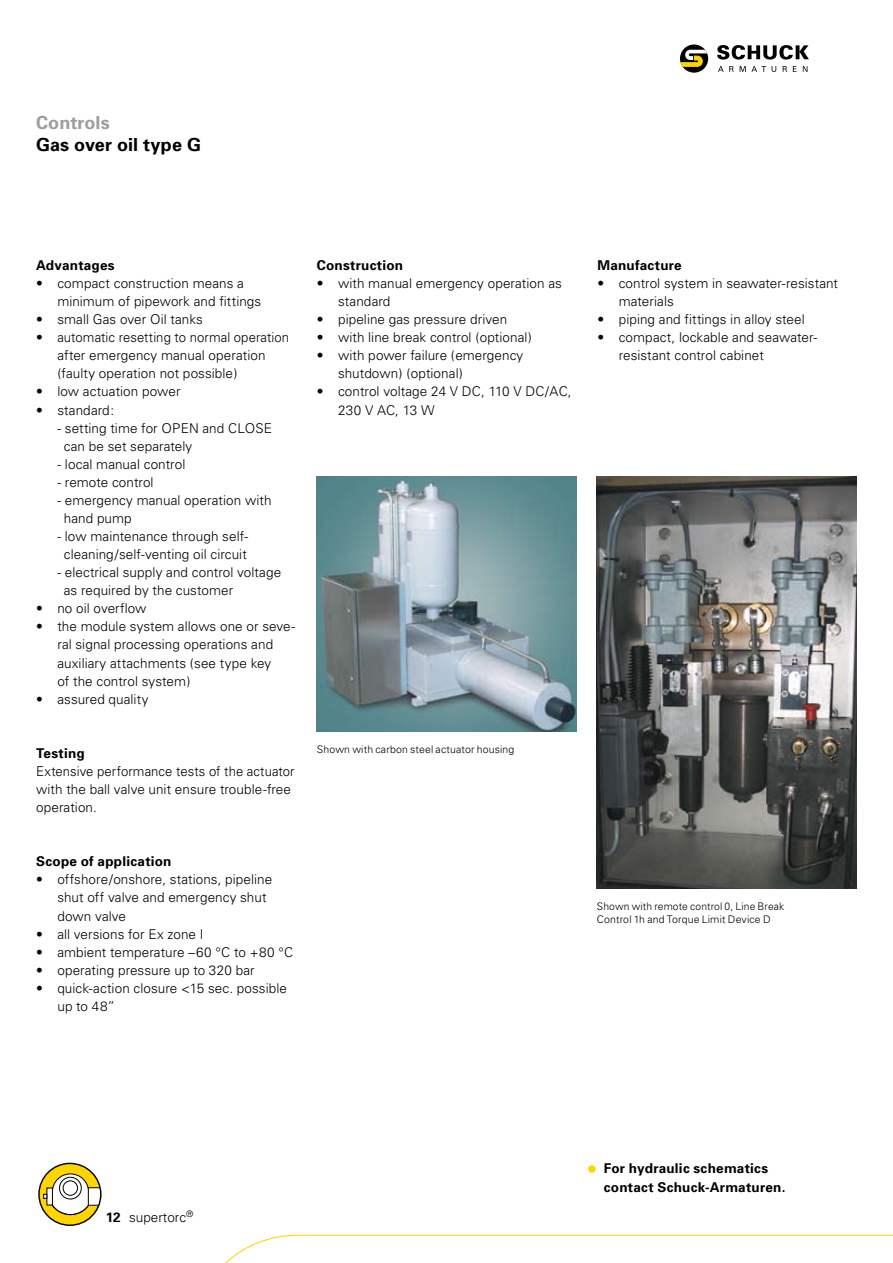
<style>
.page{position:relative;width:893px;height:1263px;background:#fff}
.page>*{position:absolute;margin:0;border:0;box-sizing:border-box;transform-origin:0 0}
.t1{font:700 18px "Univers";letter-spacing:.005em;color:#000}
.t2{font:700 18px "Univers";letter-spacing:.005em;color:#9c9d9f}
.t3{font:300 13.5px/18px "Univers";letter-spacing:.005em;color:#000}
.t4{font:700 13.5px/18px "Univers";letter-spacing:.02em;color:#000}
.t5{font:300 10.5px/13.5px "Univers";letter-spacing:.015em;color:#000}
.s1{font-weight:700}
.s2{font-size:30px;color:#ffd500}
</style>
<div class="page">
<svg style="left:39px;top:1163px;width:62px;height:62px"></svg>
<svg style="left:43px;top:1173px;width:58px;height:42px"></svg>
<div style="left:38px;top:1163px;width:64px;height:63px;border:1px solid #000;border-radius:50%"></div>
<svg style="left:225px;top:1234px;width:668px;height:29px"></svg>
<svg style="left:717px;top:45px;width:92px;height:15px"></svg>
<svg style="left:718px;top:66px;width:15px;height:6px"></svg>
<svg style="left:740px;top:66px;width:26px;height:6px"></svg>
<svg style="left:772px;top:66px;width:4px;height:6px"></svg>
<svg style="left:783px;top:66px;width:4px;height:6px"></svg>
<svg style="left:793px;top:66px;width:3px;height:6px"></svg>
<svg style="left:803px;top:66px;width:4px;height:6px"></svg>
<svg style="left:680px;top:45px;width:28px;height:28px"></svg>
<svg style="left:680px;top:50px;width:28px;height:17px"></svg>
<img style="left:597px;top:476px;width:259px;height:413px">
<img style="left:317px;top:476px;width:259px;height:255px">
<h1 class="t2" style="left:36px;top:112px;width:75px">Controls</h1>
<h1 class="t1" style="left:36px;top:134px;width:166px">Gas over oil type G</h1>
<p class="t4" style="left:36px;top:256px;width:80px">Advantages</p>
<p class="t3" style="left:57px;top:274px;width:205px;text-indent:-21px">• compact construction means a minimum of pipework and fittings</p>
<p class="t3" style="left:36px;top:310px;width:168px">• small Gas over Oil tanks</p>
<p class="t3" style="left:57px;top:328px;width:233px;text-indent:-21px">• automatic resetting to normal operation after emergency manual operation (faulty operation not possible)</p>
<p class="t3" style="left:36px;top:383px;width:146px">• low actuation power</p>
<p class="t3" style="left:36px;top:401px;width:79px">• standard:</p>
<p class="t3" style="left:64px;top:419px;width:210px;text-indent:-6px">- setting time for OPEN and CLOSE can be set separately</p>
<p class="t3" style="left:57px;top:455px;width:129px">- local manual control</p>
<p class="t3" style="left:57px;top:473px;width:98px">- remote control</p>
<p class="t3" style="left:64px;top:491px;width:209px;text-indent:-6px">- emergency manual operation with hand pump</p>
<p class="t3" style="left:57px;top:527px;width:192px;text-align:center">- low maintenance through self&shy;cleaning/self-venting oil circuit</p>
<p class="t3" style="left:64px;top:563px;width:219px;text-indent:-6px">- electrical supply and control voltage as required by the customer</p>
<p class="t3" style="left:36px;top:599px;width:112px">• no oil overflow</p>
<p class="t3" style="left:57px;top:618px;width:239px;text-indent:-21px">• the module system allows one or seve&shy;ral signal processing operations and auxiliary attachments (see type key<br>of the control system)</p>
<p class="t3" style="left:36px;top:690px;width:114px">• assured quality</p>
<p class="t4" style="left:36px;top:744px;width:50px">Testing</p>
<p class="t3" style="left:36px;top:762px;width:260px">Extensive performance tests of the actuator with the ball valve unit ensure trouble-free operation.</p>
<p class="t4" style="left:36px;top:852px;width:137px">Scope of application</p>
<p class="t3" style="left:57px;top:870px;width:216px;text-indent:-21px">• offshore/onshore, stations, pipeline shut off valve and emergency shut down valve</p>
<p class="t3" style="left:36px;top:925px;width:169px">• all versions for Ex zone I</p>
<p class="t3" style="left:36px;top:943px;width:259px">• ambient temperature –60 °C to +80 °C</p>
<p class="t3" style="left:36px;top:961px;width:220px">• operating pressure up to 320 bar</p>
<p class="t3" style="left:57px;top:979px;width:231px;text-indent:-21px">• quick-action closure &lt;15 sec. possible up to 48”</p>
<p class="t4" style="left:317px;top:256px;width:88px">Construction</p>
<p class="t3" style="left:338px;top:274px;width:225px;text-indent:-21px">• with manual emergency operation as standard</p>
<p class="t3" style="left:317px;top:310px;width:192px">• pipeline gas pressure driven</p>
<p class="t3" style="left:317px;top:328px;width:217px">• with line break control (optional)</p>
<p class="t3" style="left:338px;top:346px;width:187px;text-indent:-21px">• with power failure (emergency shutdown) (optional)</p>
<p class="t3" style="left:338px;top:383px;width:235px;text-indent:-21px">• control voltage 24 V DC, 110 V DC/AC,<br>230 V AC, 13 W</p>
<p class="t5" style="left:317px;top:742px;width:199px">Shown with carbon steel actuator housing</p>
<p class="t4" style="left:597px;top:256px;width:86px">Manufacture</p>
<p class="t3" style="left:619px;top:274px;width:221px;text-indent:-21px">• control system in seawater-resistant materials</p>
<p class="t3" style="left:597px;top:310px;width:209px">• piping and fittings in alloy steel</p>
<p class="t3" style="left:619px;top:328px;width:200px;text-indent:-21px">• compact, lockable and seawater&shy;resistant control cabinet</p>
<p class="t5" style="left:597px;top:899px;width:189px">Shown with remote control 0, Line Break<br>Control 1h and Torque Limit Device D</p>
<p class="t3" style="left:106px;top:1208px;width:89px"><span class="s1">12</span> supertorc<sup>®</sup></p>
<p class="t4" style="left:604px;top:1160px;width:183px;text-indent:-17px"><span class="s2">•</span> For hydraulic schematics contact Schuck-Armaturen.</p>
</div>
